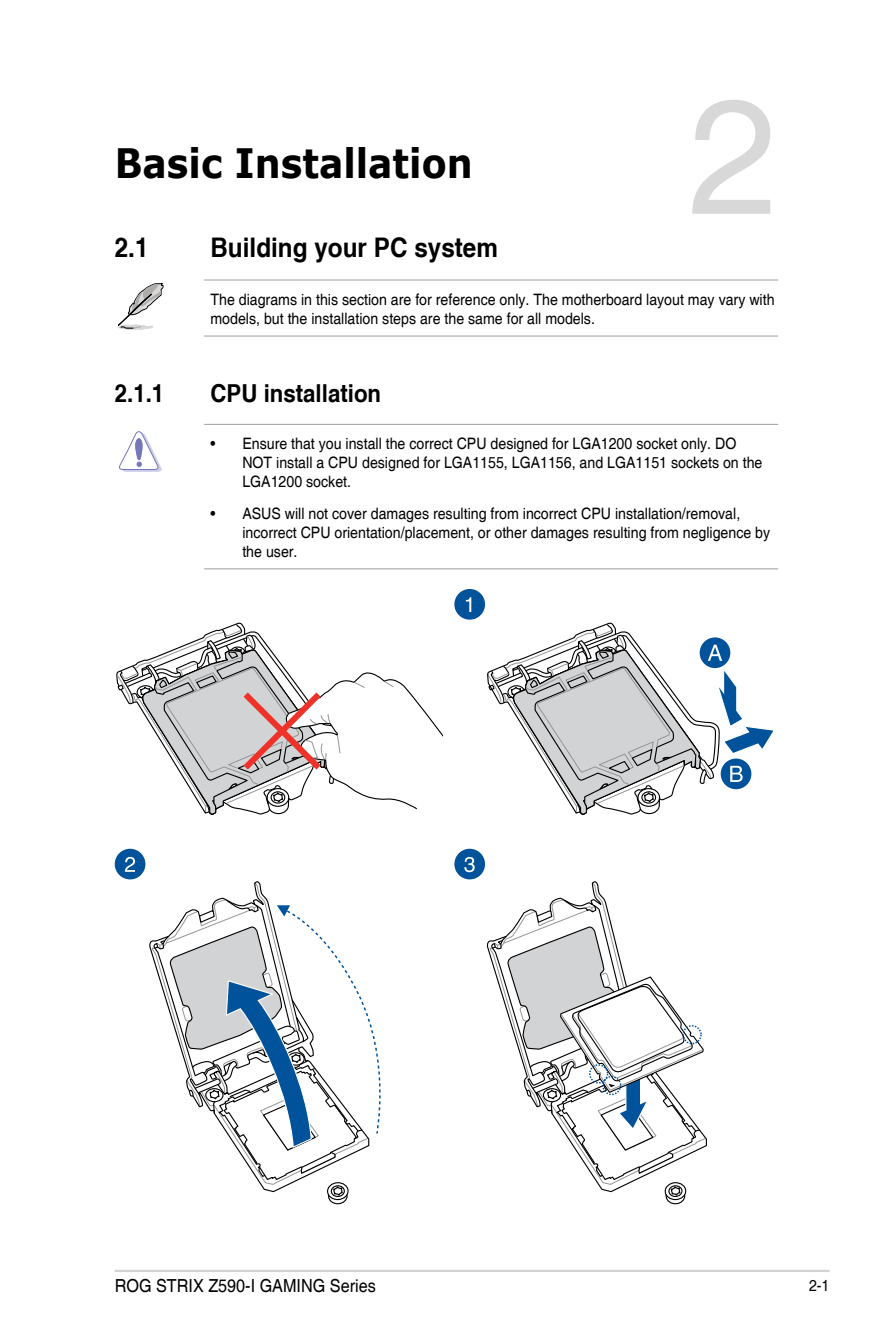
<style>
.page{position:relative;width:893px;height:1340px;background:#fff}
.page>*{position:absolute;margin:0;border:0;box-sizing:border-box;transform-origin:0 0}
.t1{font:162px "Helvetica";color:#d8d8d8}
.t2{font:700 40.5px "Verdana";color:#000;scale:.9 1}
.t3{font:700 27px "Helvetica cyr";color:#000;scale:.9 1}
.t4{font:700 24.75px "Helvetica cyr";color:#000;scale:.9 1}
.t5{font:18px "Helvetica";color:#000;scale:.9 1}
.t6{font:15.75px/18.9px "Helvetica";color:#000;scale:.9 1}
</style>
<div class="page">
<hr style="left:115px;top:1269px;width:714px;height:2px;background:#d1d3d4">
<hr style="left:204px;top:279px;width:574px;height:1px;background:#a7a9ac">
<hr style="left:204px;top:335px;width:574px;height:1px;background:#a7a9ac">
<svg style="left:117px;top:282px;width:47px;height:48px"></svg>
<hr style="left:204px;top:424px;width:574px;height:1px;background:#a7a9ac">
<hr style="left:204px;top:568px;width:574px;height:1px;background:#a7a9ac">
<svg style="left:119px;top:431px;width:43px;height:41px"></svg>
<svg style="left:152px;top:882px;width:229px;height:322px"></svg>
<svg style="left:489px;top:882px;width:217px;height:322px"></svg>
<div style="left:682px;top:1025px;width:20px;height:19px;border:1px dashed #00529b;border-radius:50%"></div>
<div style="left:589px;top:1064px;width:19px;height:19px;border:1px dashed #00529b;border-radius:50%"></div>
<div style="left:602px;top:1075px;width:19px;height:20px;border:1px dashed #00529b;border-radius:50%"></div>
<div style="left:454px;top:589px;width:31px;height:30px;background:#00529b;border-radius:50%"></div>
<svg style="left:466px;top:597px;width:5px;height:15px"></svg>
<div style="left:115px;top:848px;width:30px;height:31px;background:#00529b;border-radius:50%"></div>
<svg style="left:125px;top:856px;width:10px;height:15px"></svg>
<div style="left:454px;top:848px;width:31px;height:31px;background:#00529b;border-radius:50%"></div>
<svg style="left:464px;top:857px;width:11px;height:15px"></svg>
<svg style="left:487px;top:622px;width:286px;height:194px"></svg>
<svg style="left:116px;top:622px;width:327px;height:194px"></svg>
<h2 class="t2" style="left:115px;top:134px;width:399px">Basic Installation</h2>
<h3 class="t3" style="left:115px;top:233px;width:39px">2.1</h3>
<h3 class="t3" style="left:210px;top:233px;width:321px">Building your PC system</h3>
<h1 class="t1" style="left:688px;top:63px;width:92px">2</h1>
<p class="t6" style="left:210px;top:290px;width:628px">The diagrams in this section are for reference only. The motherboard layout may vary with models, but the installation steps are the same for all models.</p>
<h3 class="t4" style="left:115px;top:379px;width:57px">2.1.1</h3>
<h3 class="t4" style="left:210px;top:379px;width:191px">CPU installation</h3>
<p class="t6" style="left:242px;top:435px;width:579px;text-indent:-32px">• Ensure that you install the correct CPU designed for LGA1200 socket only. DO<br>NOT install a CPU designed for LGA1155, LGA1156, and LGA1151 sockets on the<br>LGA1200 socket.</p>
<p class="t6" style="left:242px;top:504px;width:588px;text-indent:-32px">• ASUS will not cover damages resulting from incorrect CPU installation/removal, incorrect CPU orientation/placement, or other damages resulting from negligence by the user.</p>
<p class="t5" style="left:115px;top:1275px;width:292px">ROG STRIX Z590-I GAMING Series</p>
<p class="t6" style="left:809px;top:1276px;width:24px">2-1</p>
</div>
